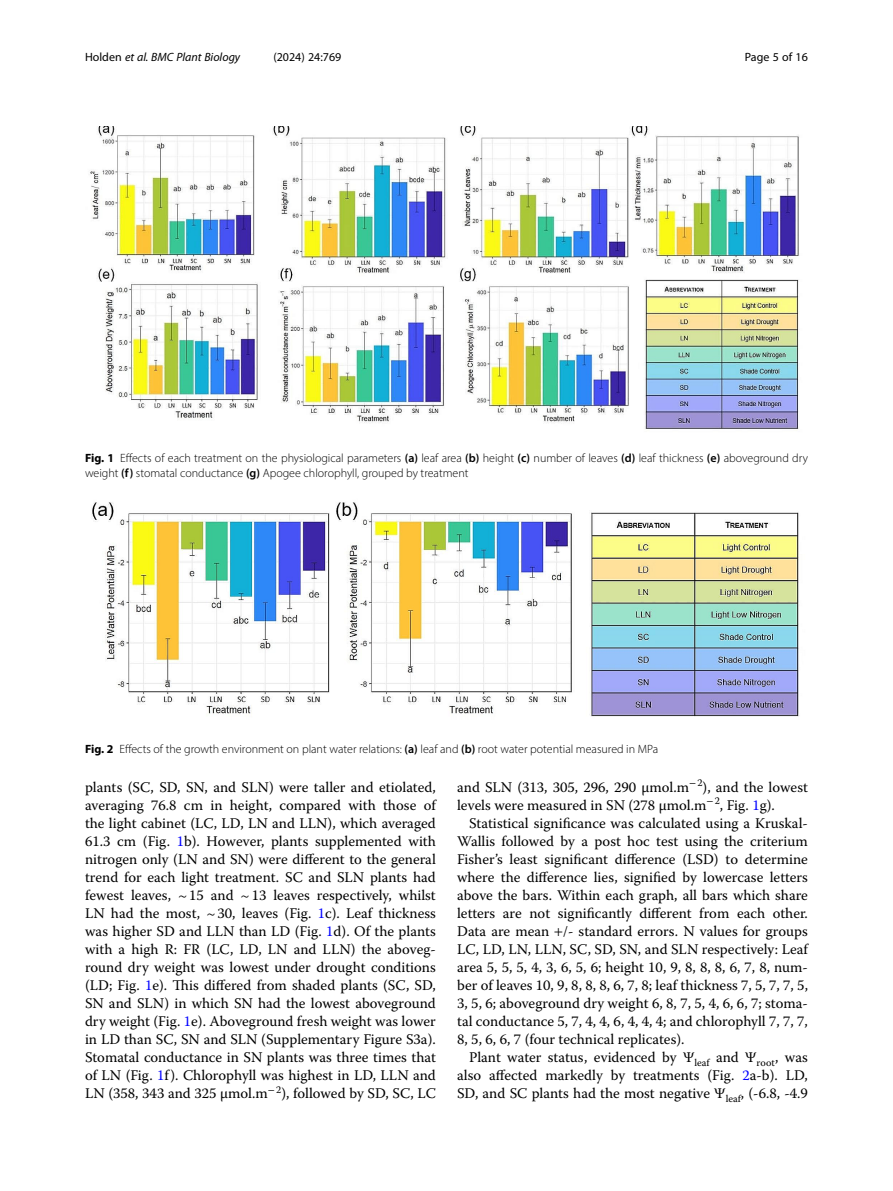
<style>
.page{position:relative;width:893px;height:1191px;background:#fff}
.page>*{position:absolute;margin:0;border:0;box-sizing:border-box;transform-origin:0 0}
.Body_Text_Indent{font:14.7px/18px "Warnock Pro";color:#000;text-align:justify}
.Figure_Caption{font:300 12px/15px "Myriad Pro";color:#000}
.t1{font:italic 12px "Myriad Pro";color:#000}
.t2{font:12px "Myriad Pro";color:#000}
.s1{font-style:normal}
.s2{font-weight:700}
.s3{font-weight:600}
.s4{color:#00f}
</style>
<div class="page">
<img style="left:92px;top:502px;width:708px;height:215px">
<img style="left:90px;top:126px;width:709px;height:303px">
<p class="t1" style="left:85px;top:50px;width:157px"><span class="s1">Holden</span> et al. BMC Plant Biology</p>
<p class="t2" style="left:273px;top:50px;width:70px">(2024) 24:769</p>
<p class="t2" style="left:745px;top:50px;width:65px">Page 5 of 16</p>
<p class="Figure_Caption" style="left:85px;top:451px;width:724px"><span class="s2">Fig. 1</span> Effects of each treatment on the physiological parameters <span class="s3">(a)</span> leaf area <span class="s3">(b)</span> height <span class="s3">(c)</span> number of leaves <span class="s3">(d)</span> leaf thickness <span class="s3">(e)</span> aboveground dry weight <span class="s3">(f)</span> stomatal conductance <span class="s3">(g)</span> Apogee chlorophyll, grouped by treatment</p>
<p class="Figure_Caption" style="left:85px;top:741px;width:575px"><span class="s2">Fig. 2</span> Effects of the growth environment on plant water relations: <span class="s3">(a)</span> leaf and <span class="s3">(b)</span> root water potential measured in MPa</p>
<p class="Body_Text_Indent" style="left:85px;top:778px;width:352px">plants (SC, SD, SN, and SLN) were taller and etiolated, averaging 76.8 cm in height, compared with those of the light cabinet (LC, LD, LN and LLN), which averaged 61.3 cm (Fig. <span class="s4">1</span>b). However, plants supplemented with nitrogen only (LN and SN) were different to the general trend for each light treatment. SC and SLN plants had fewest leaves, ~15 and ~13 leaves respectively, whilst LN had the most, ~30, leaves (Fig. <span class="s4">1</span>c). Leaf thickness was higher SD and LLN than LD (Fig. <span class="s4">1</span>d). Of the plants with a high R: FR (LC, LD, LN and LLN) the aboveg&shy;round dry weight was lowest under drought conditions (LD; Fig. <span class="s4">1</span>e). This differed from shaded plants (SC, SD, SN and SLN) in which SN had the lowest aboveground dry weight (Fig. <span class="s4">1</span>e). Aboveground fresh weight was lower in LD than SC, SN and SLN (Supplementary Figure S3a).<br>Stomatal conductance in SN plants was three times that of LN (Fig. <span class="s4">1</span>f). Chlorophyll was highest in LD, LLN and LN (358, 343 and 325 µmol.m<sup>−</sup><sup>2</sup>), followed by SD, SC, LC</p>
<p class="Body_Text_Indent" style="left:457px;top:778px;width:352px">and SLN (313, 305, 296, 290 µmol.m<sup>−</sup><sup>2</sup>), and the lowest levels were measured in SN (278 µmol.m<sup>−</sup><sup>2</sup>, Fig. <span class="s4">1</span>g).</p>
<p class="Body_Text_Indent" style="left:457px;top:814px;width:352px;text-indent:12px">Statistical significance was calculated using a Kruskal-Wallis followed by a post hoc test using the criterium Fisher’s least significant difference (LSD) to determine where the difference lies, signified by lowercase letters above the bars. Within each graph, all bars which share letters are not significantly different from each other.<br>Data are mean /- standard errors. N values for groups LC, LD, LN, LLN, SC, SD, SN, and SLN respectively: Leaf area 5, 5, 5, 4, 3, 6, 5, 6; height 10, 9, 8, 8, 8, 6, 7, 8, num&shy;ber of leaves 10, 9, 8, 8, 8, 6, 7, 8; leaf thickness 7, 5, 7, 7, 5, 3, 5, 6; aboveground dry weight 6, 8, 7, 5, 4, 6, 6, 7; stoma&shy;tal conductance 5, 7, 4, 4, 6, 4, 4, 4; and chlorophyll 7, 7, 7, 8, 5, 6, 6, 7 (four technical replicates).</p>
<p class="Body_Text_Indent" style="left:457px;top:1048px;width:352px;text-indent:12px">Plant water status, evidenced by Ψ<sub>leaf</sub> and Ψ<sub>root</sub>, was also affected markedly by treatments (Fig. <span class="s4">2</span>a-b). LD, SD, and SC plants had the most negative Ψ<sub>leaf</sub>, (-6.8, -4.9</p>
</div>
